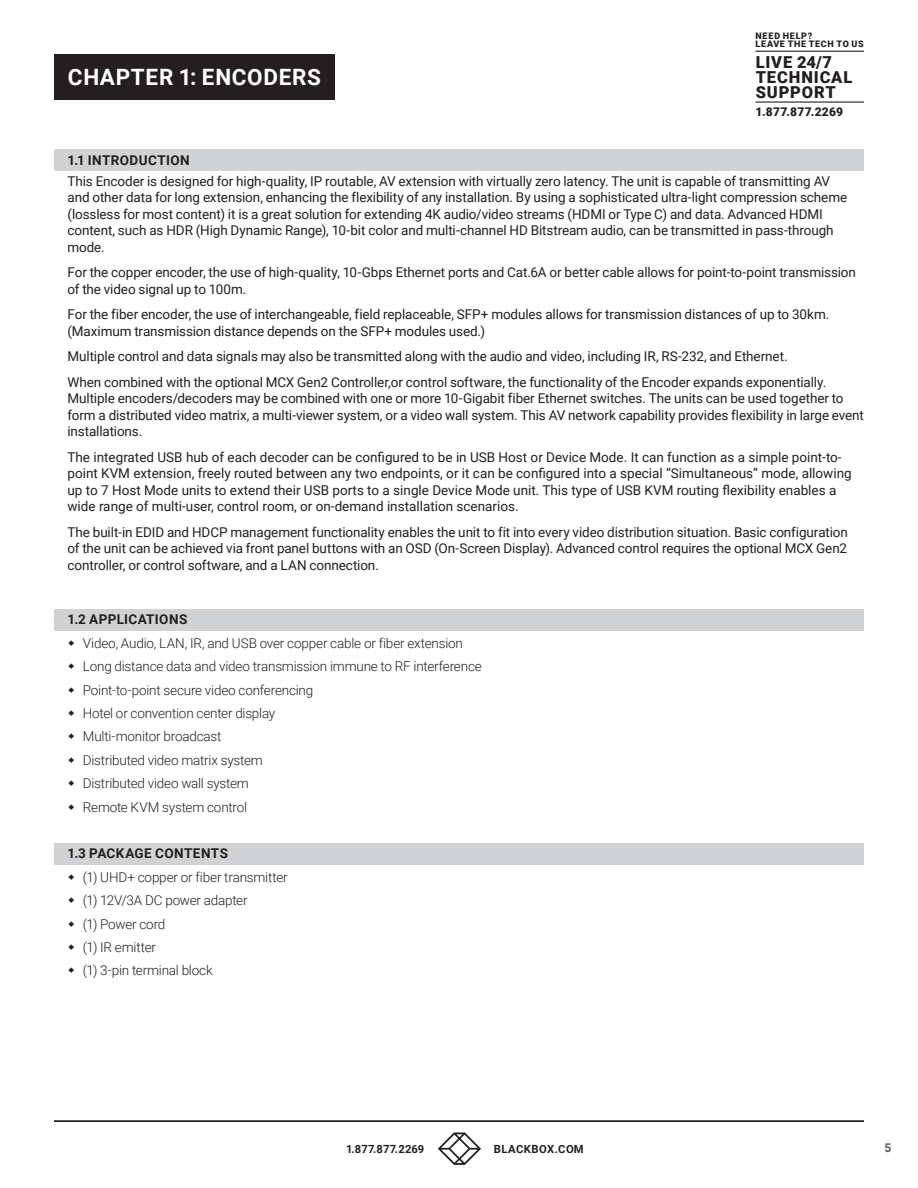
<style>
.page{position:relative;width:918px;height:1188px;background:#fff}
.page>*{position:absolute;margin:0;border:0;box-sizing:border-box;transform-origin:0 0}
.t1{font:700 22.5px "Roboto";letter-spacing:.03em;color:#fff}
.t2{font:900 16.5px/15px "Roboto";letter-spacing:.05em;color:#231f20}
.Body_Text_-_Paragrap{font:13.5px/16.5px "Roboto";letter-spacing:-.005em;color:#231f20}
.t3{font:300 13.5px "Roboto";letter-spacing:-.015em;color:#231f20}
.H1-Chapter_Headline{font:700 13.5px "Roboto";letter-spacing:.03em;color:#231f20}
.t4{font:900 12px "Roboto";letter-spacing:.02em;color:#231f20}
.t5{font:700 12px "Roboto";color:#57585a}
.t6{font:700 11.25px "Roboto";letter-spacing:.02em;color:#231f20}
.t7{font:700 11.25px "Roboto";letter-spacing:.045em;color:#231f20}
.t8{font:900 9px/8.6px "Roboto";letter-spacing:.08em;color:#231f20}
</style>
<div class="page">
<svg style="left:438px;top:1132px;width:43px;height:33px"></svg>
<hr style="left:755px;top:51px;width:109px;height:1px;background:#231f20">
<hr style="left:755px;top:101px;width:109px;height:2px;background:#231f20">
<hr style="left:54px;top:1120px;width:810px;height:2px;background:#231f20">
<div style="left:54px;top:54px;width:281px;height:45px;background:#231f20"></div>
<div style="left:54px;top:150px;width:810px;height:21px;background:#d1d2d4"></div>
<div style="left:54px;top:610px;width:810px;height:21px;background:#d1d2d4"></div>
<div style="left:54px;top:844px;width:810px;height:21px;background:#d1d2d4"></div>
<p class="t1" style="left:68px;top:61px;width:255px">CHAPTER 1: ENCODERS</p>
<h1 class="t1" style="left:202px;top:61px;width:112px">HEADLINE</h1>
<p class="t8" style="left:756px;top:31px;width:110px">NEED HELP?<br>LEAVE THE TECH TO US</p>
<p class="t2" style="left:756px;top:54px;width:98px">LIVE 24/7<br>TECHNICAL<br>SUPPORT</p>
<p class="t4" style="left:755px;top:103px;width:89px">1.877.877.2269</p>
<p class="H1-Chapter_Headline" style="left:68px;top:150px;width:124px">1.1 INTRODUCTION</p>
<p class="Body_Text_-_Paragrap" style="left:68px;top:172px;width:781px">This Encoder is designed for high-quality, IP routable, AV extension with virtually zero latency. The unit is capable of transmitting AV and other data for long extension, enhancing the flexibility of any installation. By using a sophisticated ultra-light compression scheme (lossless for most content) it is a great solution for extending 4K audio/video streams (HDMI or Type C) and data. Advanced HDMI content, such as HDR (High Dynamic Range), 10-bit color and multi-channel HD Bitstream audio, can be transmitted in pass-through mode.</p>
<p class="Body_Text_-_Paragrap" style="left:68px;top:264px;width:790px">For the copper encoder, the use of high-quality, 10-Gbps Ethernet ports and Cat.6A or better cable allows for point-to-point transmission of the video signal up to 100m.</p>
<p class="Body_Text_-_Paragrap" style="left:68px;top:306px;width:763px">For the fiber encoder, the use of interchangeable, field replaceable, SFP+ modules allows for transmission distances of up to 30km. (Maximum transmission distance depends on the SFP+ modules used.)</p>
<p class="Body_Text_-_Paragrap" style="left:68px;top:348px;width:722px">Multiple control and data signals may also be transmitted along with the audio and video, including IR, RS-232, and Ethernet.</p>
<p class="Body_Text_-_Paragrap" style="left:68px;top:373px;width:798px">When combined with the optional MCX Gen2 Controller,or control software, the functionality of the Encoder expands exponentially.<br>Multiple encoders/decoders may be combined with one or more 10-Gigabit fiber Ethernet switches. The units can be used together to form a distributed video matrix, a multi-viewer system, or a video wall system. This AV network capability provides flexibility in large event installations.</p>
<p class="Body_Text_-_Paragrap" style="left:68px;top:448px;width:786px">The integrated USB hub of each decoder can be configured to be in USB Host or Device Mode. It can function as a simple point-to&shy;point KVM extension, freely routed between any two endpoints, or it can be configured into a special “Simultaneous” mode, allowing up to 7 Host Mode units to extend their USB ports to a single Device Mode unit. This type of USB KVM routing flexibility enables a wide range of multi-user, control room, or on-demand installation scenarios.</p>
<p class="Body_Text_-_Paragrap" style="left:68px;top:523px;width:782px;text-align:justify">The built-in EDID and HDCP management functionality enables the unit to fit into every video distribution situation. Basic configuration of the unit can be achieved via front panel buttons with an OSD (On-Screen Display). Advanced control requires the optional MCX Gen2 controller, or control software, and a LAN connection.</p>
<p class="H1-Chapter_Headline" style="left:68px;top:610px;width:121px">1.2 APPLICATIONS</p>
<p class="t3" style="left:83px;top:634px;width:382px">Video, Audio, LAN, IR, and USB over copper cable or fiber extension</p>
<p class="t3" style="left:83px;top:657px;width:401px">Long distance data and video transmission immune to RF interference</p>
<p class="t3" style="left:83px;top:680px;width:232px">Point-to-point secure video conferencing</p>
<p class="t3" style="left:83px;top:704px;width:194px">Hotel or convention center display</p>
<p class="t3" style="left:83px;top:727px;width:140px">Multi-monitor broadcast</p>
<p class="t3" style="left:83px;top:751px;width:181px">Distributed video matrix system</p>
<p class="t3" style="left:83px;top:774px;width:167px">Distributed video wall system</p>
<p class="t3" style="left:83px;top:797px;width:166px">Remote KVM system control</p>
<p class="H1-Chapter_Headline" style="left:68px;top:844px;width:162px">1.3 PACKAGE CONTENTS</p>
<p class="t3" style="left:83px;top:868px;width:206px">(1) UHD+ copper or fiber transmitter</p>
<p class="t3" style="left:83px;top:891px;width:166px">(1) 12V/3A DC power adapter</p>
<p class="t3" style="left:83px;top:914px;width:84px">(1) Power cord</p>
<p class="t3" style="left:83px;top:938px;width:75px">(1) IR emitter</p>
<p class="t3" style="left:83px;top:961px;width:131px">(1) 3-pin terminal block</p>
<p class="t6" style="left:346px;top:1141px;width:80px">1.877.877.2269</p>
<p class="t7" style="left:494px;top:1141px;width:91px">BLACKBOX.COM</p>
<p class="t5" style="left:885px;top:1139px;width:8px">5</p>
</div>
